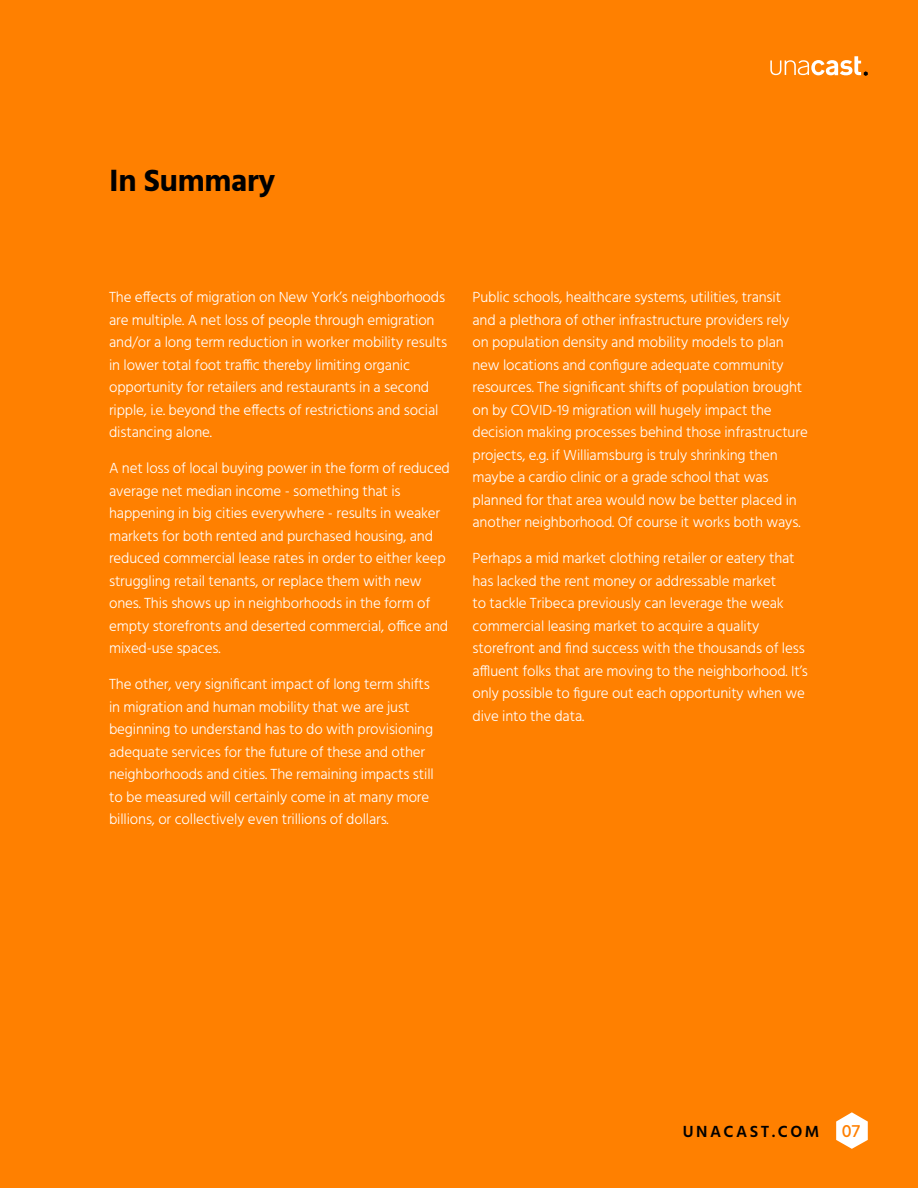
<style>
.page{position:relative;width:918px;height:1188px;background:#ff8000}
.page>*{position:absolute;margin:0;border:0;box-sizing:border-box;transform-origin:0 0}
.t1{font:700 31.5px "Hind";letter-spacing:-.01em;color:#000}
.t2{font:600 16.5px "Hind";letter-spacing:.15em;color:#000}
.t3{font:300 15px/22.5px "Hind";letter-spacing:-.01em;color:#fff}
.s1{font-weight:500;font-size:18.15px;color:#ff8000}
</style>
<div class="page">
<svg style="left:836px;top:1112px;width:32px;height:37px"></svg>
<svg style="left:770px;top:56px;width:98px;height:20px"></svg>
<h1 class="t1" style="left:109px;top:161px;width:168px">In Summary</h1>
<p class="t3" style="left:109px;top:287px;width:340px">The effects of migration on New York’s neighborhoods are multiple. A net loss of people through emigration and/or a long term reduction in worker mobility results in lower total foot traffic thereby limiting organic opportunity for retailers and restaurants in a second ripple, i.e. beyond the effects of restrictions and social distancing alone.</p>
<p class="t3" style="left:109px;top:458px;width:342px">A net loss of local buying power in the form of reduced average net median income - something that is happening in big cities everywhere - results in weaker markets for both rented and purchased housing, and reduced commercial lease rates in order to either keep struggling retail tenants, or replace them with new ones. This shows up in neighborhoods in the form of empty storefronts and deserted commercial, office and mixed-use spaces.</p>
<p class="t3" style="left:109px;top:674px;width:326px">The other, very significant impact of long term shifts in migration and human mobility that we are just beginning to understand has to do with provisioning adequate services for the future of these and other neighborhoods and cities. The remaining impacts still to be measured will certainly come in at many more billions, or collectively even trillions of dollars.</p>
<p class="t3" style="left:472px;top:287px;width:337px">Public schools, healthcare systems, utilities, transit and a plethora of other infrastructure providers rely on population density and mobility models to plan new locations and configure adequate community resources. The significant shifts of population brought on by COVID-19 migration will hugely impact the decision making processes behind those infrastructure projects, e.g. if Williamsburg is truly shrinking then maybe a cardio clinic or a grade school that was planned for that area would now be better placed in another neighborhood. Of course it works both ways.</p>
<p class="t3" style="left:472px;top:548px;width:337px">Perhaps a mid market clothing retailer or eatery that has lacked the rent money or addressable market<br>to tackle Tribeca previously can leverage the weak commercial leasing market to acquire a quality storefront and find success with the thousands of less affluent folks that are moving to the neighborhood. It’s only possible to figure out each opportunity when we dive into the data.</p>
<p class="t2" style="left:683px;top:1120px;width:179px">UNACAST.COM <span class="s1">07</span></p>
</div>
